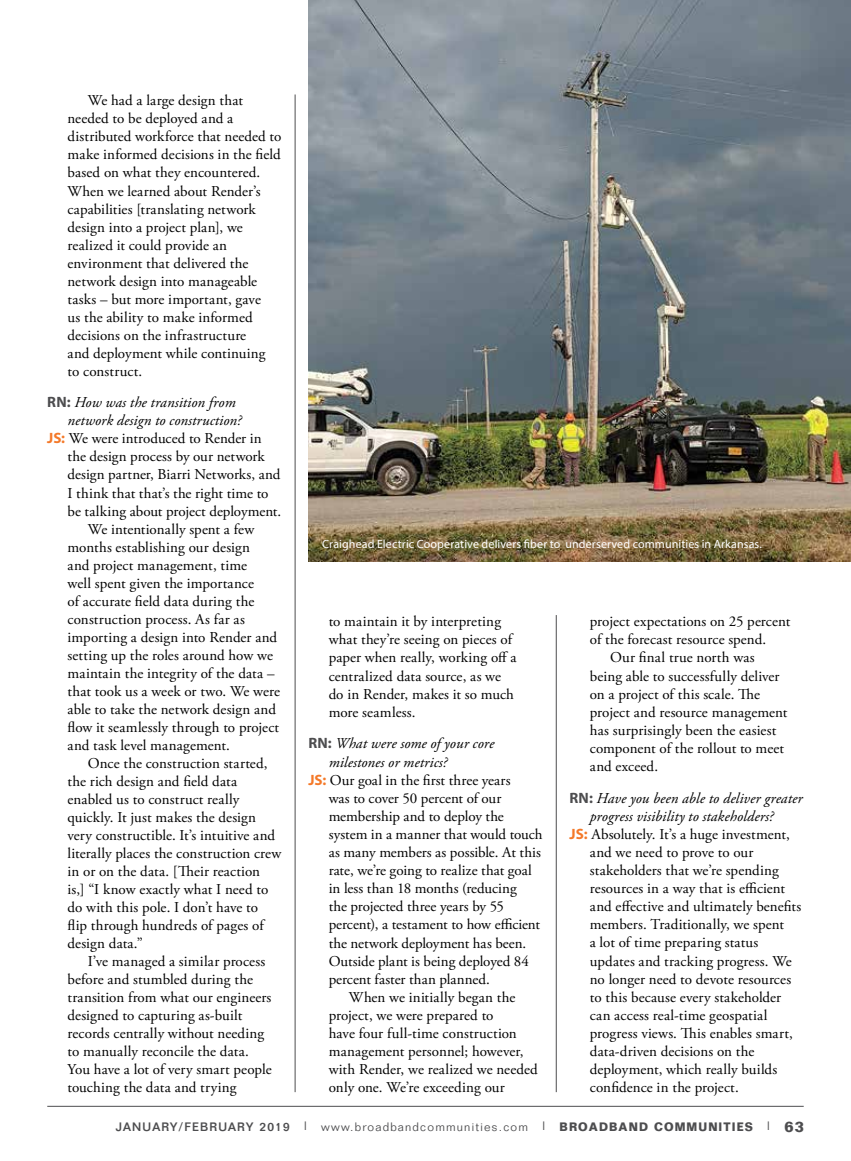
<style>
.page{position:relative;width:851px;height:1161px;background:#fff}
.page>*{position:absolute;margin:0;border:0;box-sizing:border-box;transform-origin:0 0}
.t1{font:15px/18px "Adobe Garamond Pro";letter-spacing:.005em;color:#000}
.t2{font:italic 15px "Adobe Garamond Pro";letter-spacing:.01em;color:#000}
.t3{font:12px "Myriad Pro";letter-spacing:.01em;color:#fff}
.t4{font:300 12px "Folio";letter-spacing:.1em;color:#4d4d4f}
.s1{font-family:"Myriad Pro";font-weight:700;font-style:normal;color:#4d4d4f}
.s2{font-family:"Myriad Pro";font-weight:700;color:#f47929}
.s3{font-weight:500}
.s4{font-weight:700}
.s5{font-weight:700;font-size:15px}
</style>
<div class="page">
<hr style="left:295px;top:94px;width:1px;height:998px;background:#4d4d4f">
<hr style="left:47px;top:1106px;width:756px;height:1px;background:#4d4d4f">
<hr style="left:556px;top:615px;width:1px;height:477px;background:#4d4d4f">
<img style="left:308px;top:0;width:542px;height:561px">
<p class="t1" style="left:68px;top:92px;width:215px;text-indent:20px">We had a large design that needed to be deployed and a distributed workforce that needed to make informed decisions in the field based on what they encountered.<br>When we learned about Render’s capabilities [translating network design into a project plan], we realized it could provide an environment that delivered the network design into manageable tasks – but more important, gave<br>us the ability to make informed decisions on the infrastructure<br>and deployment while continuing<br>to construct.</p>
<p class="t2" style="left:47px;top:394px;width:190px"><span class="s1">RN:</span> How was the transition from</p>
<p class="t2" style="left:68px;top:412px;width:176px">network design to construction?</p>
<p class="t1" style="left:47px;top:430px;width:216px"><span class="s2">JS:</span> We were introduced to Render in</p>
<p class="t1" style="left:67px;top:448px;width:199px">the design process by our network</p>
<p class="t1" style="left:67px;top:466px;width:214px">design partner, Biarri Networks, and</p>
<p class="t1" style="left:67px;top:484px;width:202px">I think that that’s the right time to</p>
<p class="t1" style="left:67px;top:502px;width:215px">be talking about project deployment.</p>
<p class="t1" style="left:88px;top:520px;width:168px">We intentionally spent a few</p>
<p class="t1" style="left:67px;top:538px;width:184px">months establishing our design</p>
<p class="t1" style="left:67px;top:556px;width:181px">and project management, time</p>
<p class="t1" style="left:67px;top:574px;width:188px">well spent given the importance</p>
<p class="t1" style="left:67px;top:592px;width:188px">of accurate field data during the</p>
<p class="t1" style="left:67px;top:610px;width:179px">construction process. As far as</p>
<p class="t1" style="left:67px;top:629px;width:211px">importing a design into Render and</p>
<p class="t1" style="left:67px;top:647px;width:207px">setting up the roles around how we</p>
<p class="t1" style="left:67px;top:665px;width:208px">maintain the integrity of the data –</p>
<p class="t1" style="left:67px;top:683px;width:214px">that took us a week or two. We were</p>
<p class="t1" style="left:67px;top:701px;width:210px">able to take the network design and</p>
<p class="t1" style="left:67px;top:719px;width:213px">flow it seamlessly through to project</p>
<p class="t1" style="left:67px;top:737px;width:164px">and task level management.</p>
<p class="t1" style="left:88px;top:755px;width:181px">Once the construction started,</p>
<p class="t1" style="left:67px;top:773px;width:171px">the rich design and field data</p>
<p class="t1" style="left:67px;top:791px;width:173px">enabled us to construct really</p>
<p class="t1" style="left:67px;top:809px;width:190px">quickly. It just makes the design</p>
<p class="t1" style="left:67px;top:827px;width:209px">very constructible. It’s intuitive and</p>
<p class="t1" style="left:67px;top:845px;width:215px">literally places the construction crew</p>
<p class="t1" style="left:67px;top:863px;width:194px">in or on the data. [Their reaction</p>
<p class="t1" style="left:67px;top:881px;width:202px">is,] “I know exactly what I need to</p>
<p class="t1" style="left:67px;top:899px;width:192px">do with this pole. I don’t have to</p>
<p class="t1" style="left:67px;top:917px;width:198px">flip through hundreds of pages of</p>
<p class="t1" style="left:67px;top:935px;width:77px">design data.”</p>
<p class="t1" style="left:88px;top:953px;width:179px">I’ve managed a similar process</p>
<p class="t1" style="left:67px;top:971px;width:187px">before and stumbled during the</p>
<p class="t1" style="left:67px;top:989px;width:205px">transition from what our engineers</p>
<p class="t1" style="left:67px;top:1007px;width:176px">designed to capturing as-built</p>
<p class="t1" style="left:67px;top:1025px;width:198px">records centrally without needing</p>
<p class="t1" style="left:67px;top:1043px;width:183px">to manually reconcile the data.</p>
<p class="t1" style="left:67px;top:1061px;width:205px">You have a lot of very smart people</p>
<p class="t1" style="left:67px;top:1079px;width:170px">touching the data and trying</p>
<p class="t3" style="left:322px;top:536px;width:441px">Craighead Electric Cooperative delivers fiber to underserved communities in Arkansas.</p>
<p class="t1" style="left:328px;top:613px;width:189px">to maintain it by interpreting what they’re seeing on pieces of paper when really, working off a centralized data source, as we do in Render, makes it so much more seamless.</p>
<p class="t2" style="left:308px;top:735px;width:187px"><span class="s1">RN:</span> What were some of your core</p>
<p class="t2" style="left:328px;top:753px;width:120px">milestones or metrics?</p>
<p class="t1" style="left:308px;top:771px;width:203px"><span class="s2">JS:</span> Our goal in the first three years</p>
<p class="t1" style="left:328px;top:790px;width:174px">was to cover 50 percent of our</p>
<p class="t1" style="left:328px;top:808px;width:177px">membership and to deploy the</p>
<p class="t1" style="left:328px;top:826px;width:215px">system in a manner that would touch</p>
<p class="t1" style="left:328px;top:844px;width:214px">as many members as possible. At this</p>
<p class="t1" style="left:328px;top:862px;width:205px">rate, we’re going to realize that goal</p>
<p class="t1" style="left:328px;top:880px;width:189px">in less than 18 months (reducing</p>
<p class="t1" style="left:328px;top:898px;width:177px">the projected three years by 55</p>
<p class="t1" style="left:328px;top:916px;width:213px">percent), a testament to how efficient</p>
<p class="t1" style="left:328px;top:934px;width:199px">the network deployment has been.</p>
<p class="t1" style="left:328px;top:952px;width:202px">Outside plant is being deployed 84</p>
<p class="t1" style="left:328px;top:971px;width:163px">percent faster than planned.</p>
<p class="t1" style="left:349px;top:989px;width:168px">When we initially began the</p>
<p class="t1" style="left:328px;top:1007px;width:166px">project, we were prepared to</p>
<p class="t1" style="left:328px;top:1025px;width:190px">have four full-time construction</p>
<p class="t1" style="left:328px;top:1043px;width:196px">management personnel; however,</p>
<p class="t1" style="left:328px;top:1061px;width:211px">with Render, we realized we needed</p>
<p class="t1" style="left:328px;top:1079px;width:178px">only one. We’re exceeding our</p>
<p class="t1" style="left:589px;top:613px;width:202px">project expectations on 25 percent</p>
<p class="t1" style="left:589px;top:631px;width:178px">of the forecast resource spend.</p>
<p class="t1" style="left:610px;top:649px;width:146px">Our final true north was</p>
<p class="t1" style="left:589px;top:667px;width:191px">being able to successfully deliver</p>
<p class="t1" style="left:589px;top:685px;width:172px">on a project of this scale. The</p>
<p class="t1" style="left:589px;top:703px;width:199px">project and resource management</p>
<p class="t1" style="left:589px;top:722px;width:188px">has surprisingly been the easiest</p>
<p class="t1" style="left:589px;top:740px;width:196px">component of the rollout to meet</p>
<p class="t1" style="left:589px;top:758px;width:70px">and exceed.</p>
<p class="t2" style="left:569px;top:789px;width:234px"><span class="s1">RN:</span> Have you been able to deliver greater</p>
<p class="t2" style="left:589px;top:807px;width:185px">progress visibility to stakeholders?</p>
<p class="t1" style="left:569px;top:826px;width:222px"><span class="s2">JS:</span> Absolutely. It’s a huge investment,</p>
<p class="t1" style="left:590px;top:844px;width:165px">and we need to prove to our</p>
<p class="t1" style="left:590px;top:862px;width:190px">stakeholders that we’re spending</p>
<p class="t1" style="left:590px;top:880px;width:197px">resources in a way that is efficient</p>
<p class="t1" style="left:590px;top:898px;width:213px">and effective and ultimately benefits</p>
<p class="t1" style="left:590px;top:916px;width:196px">members. Traditionally, we spent</p>
<p class="t1" style="left:590px;top:934px;width:170px">a lot of time preparing status</p>
<p class="t1" style="left:590px;top:952px;width:203px">updates and tracking progress. We</p>
<p class="t1" style="left:590px;top:970px;width:203px">no longer need to devote resources</p>
<p class="t1" style="left:590px;top:989px;width:193px">to this because every stakeholder</p>
<p class="t1" style="left:590px;top:1007px;width:179px">can access real-time geospatial</p>
<p class="t1" style="left:590px;top:1025px;width:204px">progress views. This enables smart,</p>
<p class="t1" style="left:590px;top:1043px;width:166px">data-driven decisions on the</p>
<p class="t1" style="left:590px;top:1061px;width:189px">deployment, which really builds</p>
<p class="t1" style="left:590px;top:1079px;width:150px">confidence in the project.</p>
<p class="t4" style="left:116px;top:1120px;width:689px"><span class="s3">JANUARY/FEBRUARY 2019 |</span> www.broadbandcommunities.com <span class="s3">|</span> <span class="s4">BROADBAND COMMUNITIES</span> <span class="s3">|</span> <span class="s5">63</span></p>
</div>
